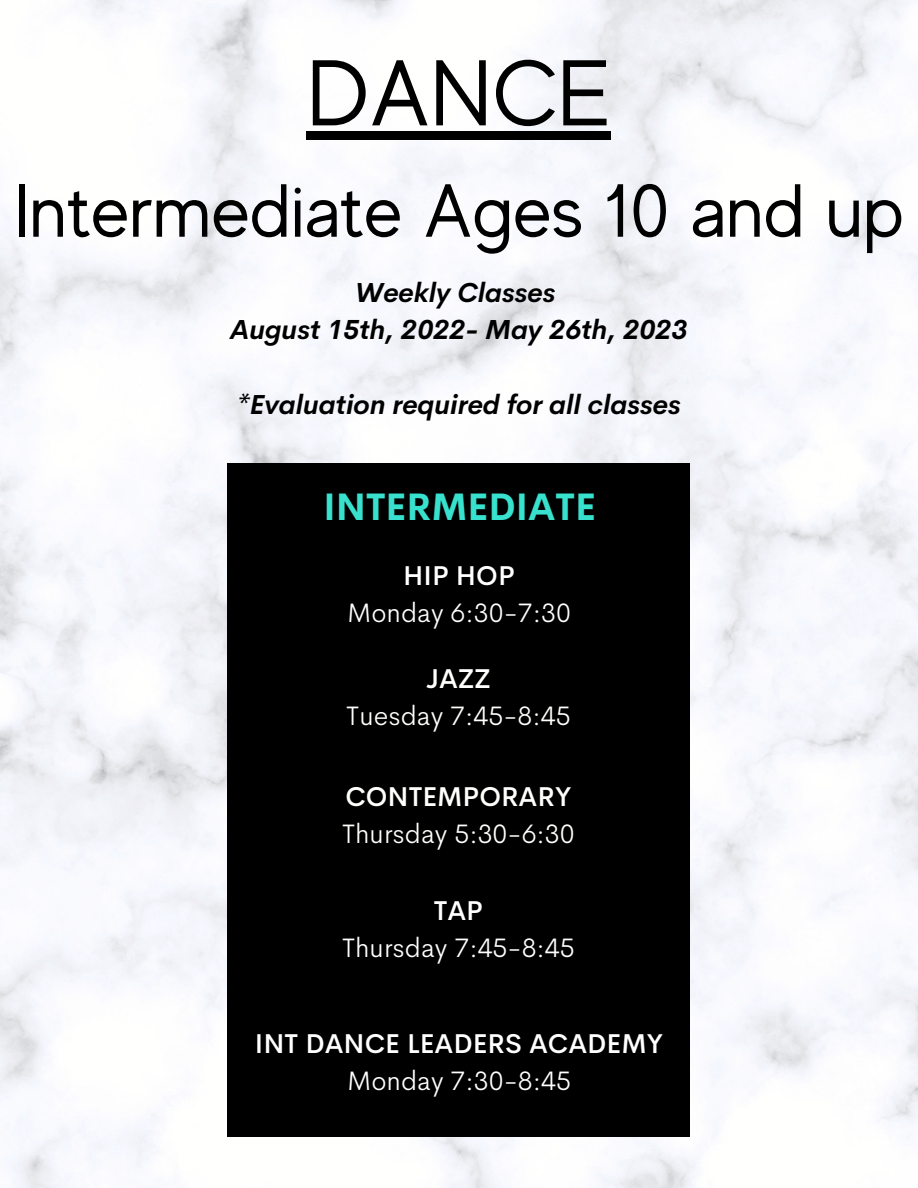
<style>
.page{position:relative;width:918px;height:1188px;background:#fff}
.page>*{position:absolute;margin:0;border:0;box-sizing:border-box;transform-origin:0 0}
.t1{font:93px "MADE Evolve Sans";color:#000}
.t2{font:75px "MADE Evolve Sans";color:#000}
.t3{font:700 37.5px "Cerebri Sans";color:#38e1cd}
.t4{font:italic 700 27px "Cerebri Sans";color:#000}
.t5{font:300 27px "Cerebri Sans";color:#fff}
.t6{font:300 27px "Cerebri Sans";color:#fffffe}
.t7{font:500 27px "Cerebri Sans";color:#fff}
.t8{font:500 27px "Cerebri Sans";color:#fffffe}
</style>
<div class="page">
<img style="left:0;top:0;width:918px;height:1188px">
<div style="left:307px;top:131px;width:304px;height:9px;background:#000"></div>
<div style="left:227px;top:463px;width:462px;height:674px;background:#000"></div>
<p class="t1" style="left:307px;top:42px;width:306px">DANCE</p>
<p class="t2" style="left:14px;top:169px;width:891px">Intermediate Ages 10 and up</p>
<p class="t4" style="left:355px;top:275px;width:202px">Weekly Classes</p>
<p class="t4" style="left:230px;top:312px;width:459px">August 15th, 2022- May 26th, 2023</p>
<p class="t4" style="left:237px;top:387px;width:445px">*Evaluation required for all classes</p>
<p class="t3" style="left:323px;top:483px;width:274px">INTERMEDIATE</p>
<p class="t7" style="left:403px;top:558px;width:113px">HIP HOP</p>
<p class="t5" style="left:347px;top:595px;width:225px">Monday 6:30-7:30</p>
<p class="t8" style="left:426px;top:661px;width:66px">JAZZ</p>
<p class="t6" style="left:346px;top:698px;width:226px">Tuesday 7:45-8:45</p>
<p class="t8" style="left:345px;top:779px;width:227px">CONTEMPORARY</p>
<p class="t6" style="left:342px;top:816px;width:234px">Thursday 5:30-6:30</p>
<p class="t7" style="left:434px;top:893px;width:51px">TAP</p>
<p class="t5" style="left:342px;top:930px;width:234px">Thursday 7:45-8:45</p>
<p class="t7" style="left:255px;top:1026px;width:410px">INT DANCE LEADERS ACADEMY</p>
<p class="t5" style="left:347px;top:1063px;width:225px">Monday 7:30-8:45</p>
</div>
